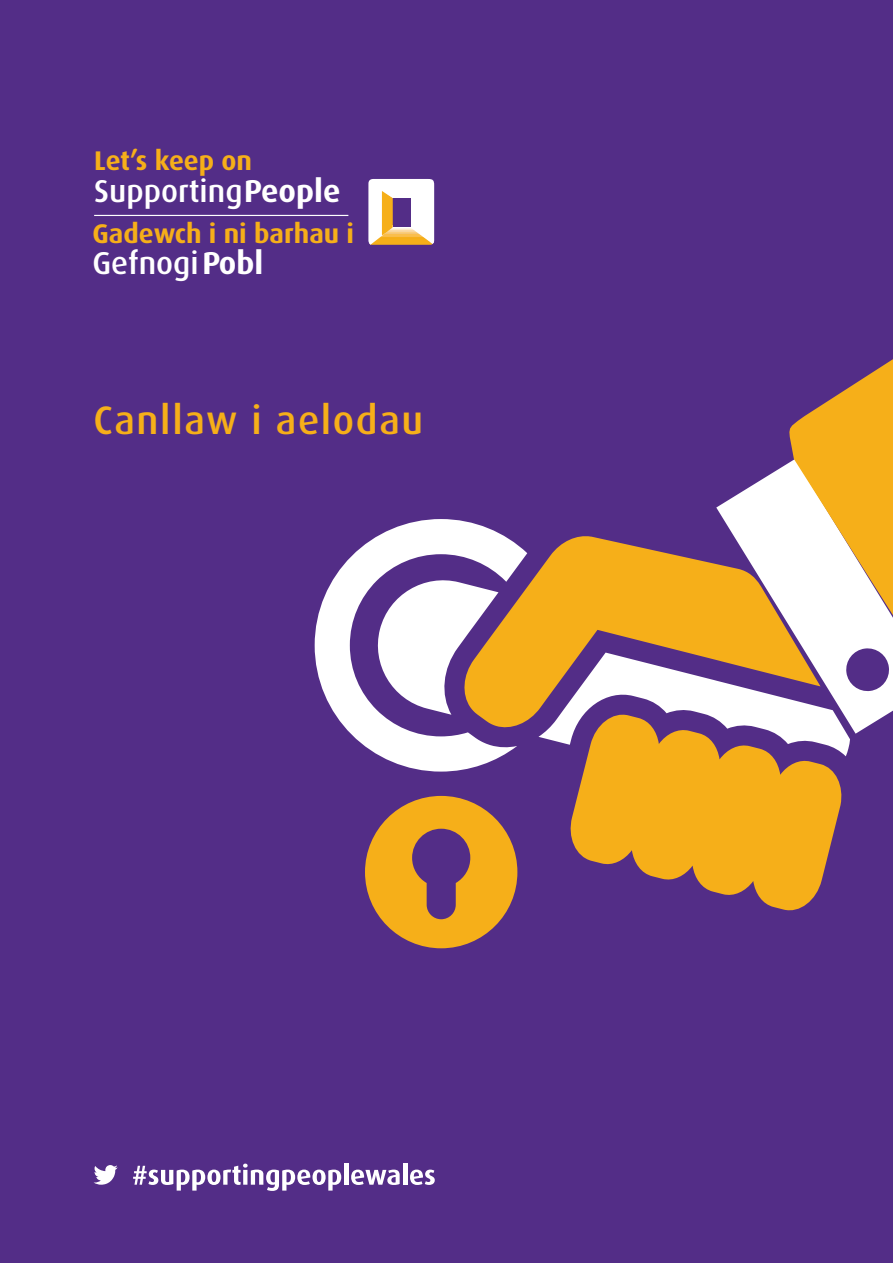
<style>
.page{position:relative;width:893px;height:1263px;background:#532d87}
.page>*{position:absolute;margin:0;border:0;box-sizing:border-box;transform-origin:0 0}
.sub{font:500 39.75px "Dax";letter-spacing:.04em;color:#f6af19}
.t1{font:500 31.5px "Dax";color:#fff}
.t2{font:700 27px "Dax";color:#f6af19}
.s1{font-weight:700}
</style>
<div class="page">
<svg style="left:315px;top:519px;width:202px;height:252px;fill:#fff"></svg>
<svg style="left:365px;top:796px;width:152px;height:152px"></svg>
<svg style="left:570px;top:756px;width:272px;height:155px;fill:#f6af19"></svg>
<svg style="left:462px;top:534px;width:76px;height:196px"></svg>
<svg style="left:538px;top:359px;width:355px;height:397px"></svg>
<svg style="left:368px;top:179px;width:66px;height:66px"></svg>
<div style="left:393px;top:198px;width:18px;height:29px;background:#532d87"></div>
<hr style="left:94px;top:215px;width:254px;height:1px;background:#fff">
<svg style="left:94px;top:1165px;width:24px;height:20px"></svg>
<svg style="left:133px;top:1163px;width:208px;height:28px"></svg>
<hr style="left:344px;top:1163px;width:4px;height:22px;background:#fff">
<svg style="left:351px;top:1169px;width:49px;height:16px"></svg>
<hr style="left:403px;top:1163px;width:4px;height:22px;background:#fff">
<svg style="left:410px;top:1169px;width:25px;height:16px"></svg>
<p class="t2" style="left:94px;top:146px;width:159px">Let’s keep on</p>
<p class="t1" style="left:94px;top:173px;width:248px">Supporting <span class="s1">People</span></p>
<p class="t2" style="left:92px;top:218px;width:263px">Gadewch i ni barhau i</p>
<p class="t1" style="left:92px;top:246px;width:172px">Gefnogi <span class="s1">Pobl</span></p>
<p class="sub" style="left:94px;top:398px;width:331px">Canllaw i aelodau</p>
</div>
